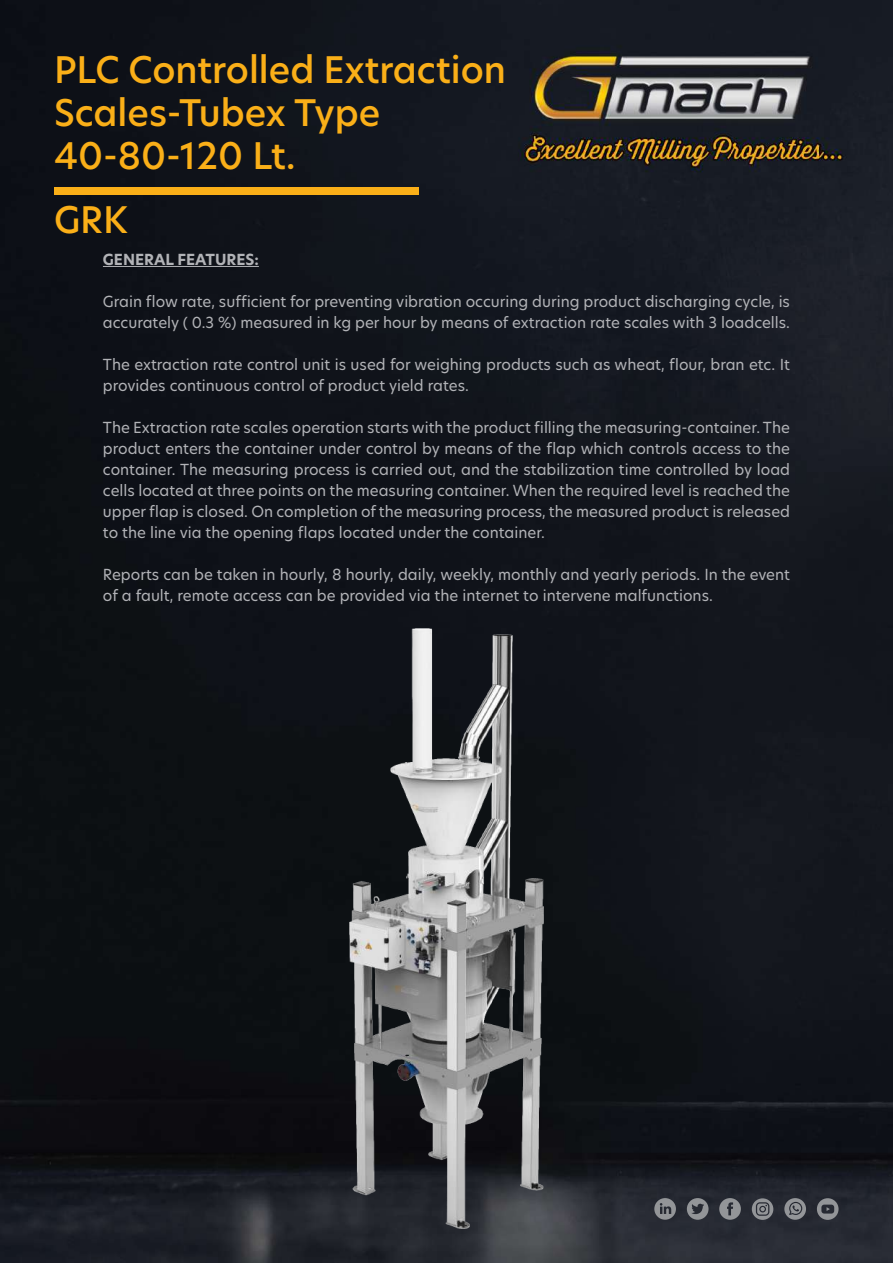
<style>
.page{position:relative;width:893px;height:1263px;background:#fff}
.page>*{position:absolute;margin:0;border:0;box-sizing:border-box;transform-origin:0 0}
.t1{font:500 36px/43.2px "Hero New";color:#faaf18}
.t2{font:15px/21px "Hero New";color:#b2b3b7}
.t3{font:700 15px "Hero New";color:#b2b3b7}
</style>
<div class="page">
<img style="left:0;top:0;width:893px;height:1263px">
<svg style="left:687px;top:1198px;width:21px;height:22px"></svg>
<svg style="left:719px;top:1198px;width:22px;height:22px"></svg>
<svg style="left:784px;top:1198px;width:22px;height:22px"></svg>
<svg style="left:817px;top:1198px;width:21px;height:22px"></svg>
<svg style="left:752px;top:1198px;width:21px;height:22px"></svg>
<svg style="left:654px;top:1198px;width:22px;height:22px"></svg>
<hr style="left:103px;top:266px;width:156px;height:1px;background:#b2b3b7">
<div style="left:54px;top:187px;width:365px;height:8px;background:#faaf18"></div>
<img style="left:349px;top:628px;width:195px;height:601px">
<h1 class="t1" style="left:54px;top:48px;width:453px">PLC Controlled Extraction<br>Scales-Tubex Type<br>40-80-120 Lt.</h1>
<h1 class="t1" style="left:54px;top:198px;width:75px">GRK</h1>
<p class="t3" style="left:103px;top:249px;width:157px">GENERAL FEATURES:</p>
<p class="t2" style="left:103px;top:291px;width:689px">Grain flow rate, sufficient for preventing vibration occuring during product discharging cycle, is accurately ( 0.3 %) measured in kg per hour by means of extraction rate scales with 3 loadcells.</p>
<p class="t2" style="left:103px;top:354px;width:689px">The extraction rate control unit is used for weighing products such as wheat, flour, bran etc. It provides continuous control of product yield rates.</p>
<p class="t2" style="left:103px;top:417px;width:689px;text-align:justify">The Extraction rate scales operation starts with the product filling the measuring-container. The product enters the container under control by means of the flap which controls access to the container. The measuring process is carried out, and the stabilization time controlled by load cells located at three points on the measuring container. When the required level is reached the upper flap is closed. On completion of the measuring process, the measured product is released to the line via the opening flaps located under the container.</p>
<p class="t2" style="left:103px;top:564px;width:689px">Reports can be taken in hourly, 8 hourly, daily, weekly, monthly and yearly periods. In the event of a fault, remote access can be provided via the internet to intervene malfunctions.</p>
</div>
